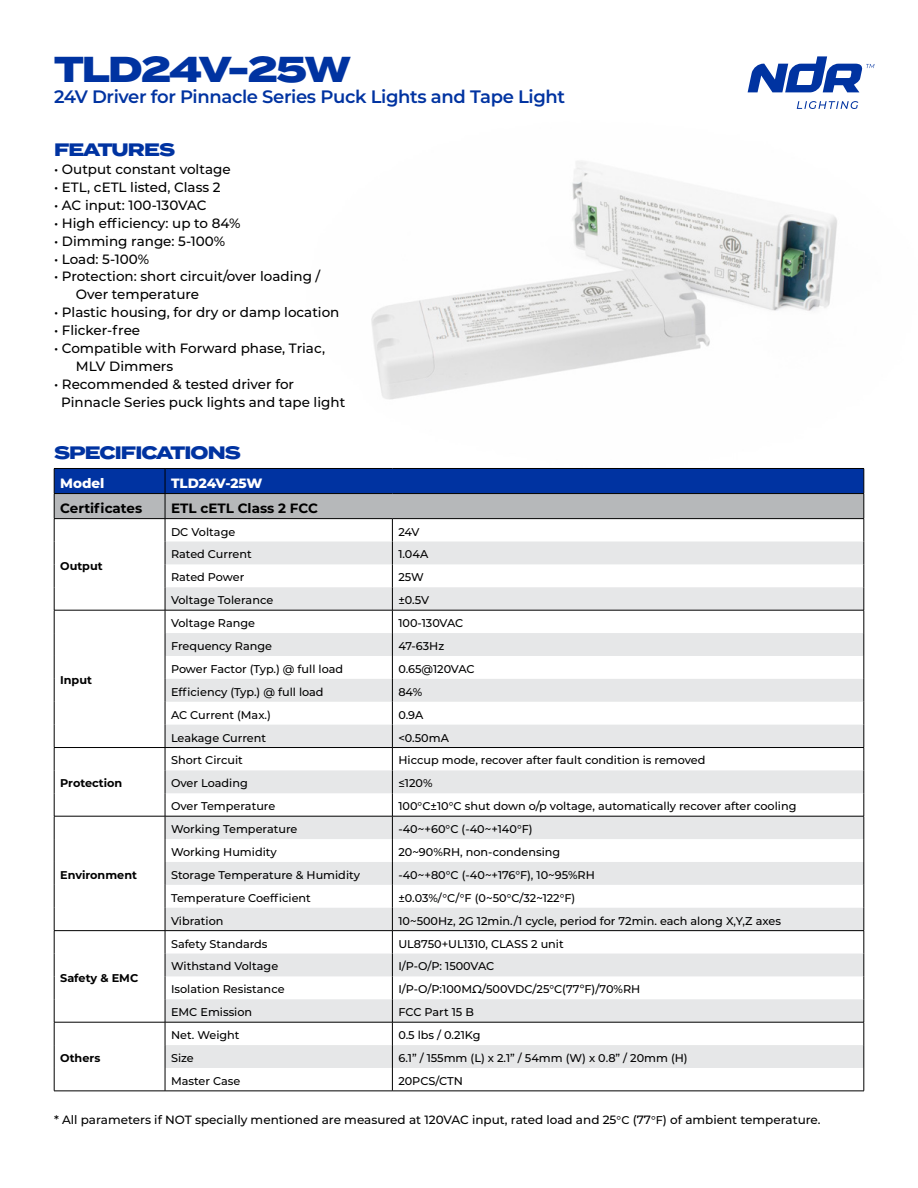
<style>
.page{position:relative;width:918px;height:1188px;background:#fff}
.page>*{position:absolute;margin:0;border:0;box-sizing:border-box;transform-origin:0 0}
.t1{font:800 36px "Termina";letter-spacing:-.05em;color:#0033a1}
.t2{font:600 18px "Montserrat";letter-spacing:-.02em;color:#0033a1}
.t3{font:800 18px "Termina";letter-spacing:-.05em;color:#0033a1}
.t4{font:500 13.5px/18px "Montserrat";color:#000}
.t5{font:700 13.5px "Montserrat";color:#000}
.t6{font:800 13.5px "Montserrat";color:#fff}
.t7{font:500 12px "Montserrat";color:#000}
.t8{font:500 11.25px "Montserrat";color:#000}
.t9{font:700 11.25px "Montserrat";color:#000}
.s1{font-size:11.25px}
</style>
<div class="page">
<img style="left:371px;top:64px;width:504px;height:336px">
<hr style="left:54px;top:1091px;width:111px;height:1px;background:#000">
<hr style="left:392px;top:1091px;width:472px;height:1px;background:#000">
<hr style="left:165px;top:1091px;width:227px;height:1px;background:#000">
<svg style="left:54px;top:468px;width:811px;height:623px"></svg>
<hr style="left:54px;top:518px;width:111px;height:1px;background:#000">
<hr style="left:165px;top:518px;width:227px;height:1px;background:#000">
<hr style="left:392px;top:518px;width:472px;height:1px;background:#000">
<hr style="left:165px;top:610px;width:227px;height:1px;background:#000">
<hr style="left:392px;top:610px;width:472px;height:1px;background:#000">
<hr style="left:165px;top:747px;width:227px;height:1px;background:#000">
<hr style="left:392px;top:747px;width:472px;height:1px;background:#000">
<hr style="left:165px;top:816px;width:227px;height:1px;background:#000">
<hr style="left:392px;top:816px;width:472px;height:1px;background:#000">
<hr style="left:165px;top:930px;width:227px;height:1px;background:#000">
<hr style="left:392px;top:930px;width:472px;height:1px;background:#000">
<hr style="left:165px;top:1022px;width:227px;height:1px;background:#000">
<hr style="left:392px;top:1022px;width:472px;height:1px;background:#000">
<svg style="left:797px;top:101px;width:61px;height:8px"></svg>
<svg style="left:748px;top:56px;width:126px;height:36px"></svg>
<h1 class="t1" style="left:54px;top:42px;width:298px">TLD24V-25W</h1>
<h2 class="t2" style="left:54px;top:84px;width:513px">24V Driver for Pinnacle Series Puck Lights and Tape Light</h2>
<h2 class="t3" style="left:54px;top:136px;width:123px">FEATURES</h2>
<p class="t4" style="left:54px;top:159px;width:178px">• Output constant voltage</p>
<p class="t4" style="left:54px;top:177px;width:168px">• ETL, cETL listed, Class 2</p>
<p class="t4" style="left:54px;top:195px;width:154px">• AC input: 100-130VAC</p>
<p class="t4" style="left:54px;top:213px;width:188px">• High efficiency: up to 84%</p>
<p class="t4" style="left:54px;top:231px;width:173px">• Dimming range: 5-100%</p>
<p class="t4" style="left:54px;top:249px;width:97px">• Load: 5-100%</p>
<p class="t4" style="left:76px;top:267px;width:246px;text-indent:-22px">• Protection: short circuit/over loading /<br>Over temperature</p>
<p class="t4" style="left:54px;top:303px;width:287px">• Plastic housing, for dry or damp location</p>
<p class="t4" style="left:54px;top:321px;width:88px">• Flicker-free</p>
<p class="t4" style="left:76px;top:339px;width:251px;text-indent:-22px">• Compatible with Forward phase, Triac,<br>MLV Dimmers</p>
<p class="t4" style="left:61px;top:375px;width:286px;text-indent:-7px">• Recommended &amp; tested driver for<br>Pinnacle Series puck lights and tape light</p>
<h2 class="t3" style="left:54px;top:439px;width:189px">SPECIFICATIONS</h2>
<p class="t6" style="left:60px;top:473px;width:46px">Model</p>
<p class="t6" style="left:171px;top:473px;width:93px">TLD24V-25W</p>
<p class="t5" style="left:60px;top:498px;width:84px">Certificates</p>
<p class="t5" style="left:171px;top:498px;width:149px">ETL cETL Class 2 FCC</p>
<p class="t9" style="left:60px;top:558px;width:44px">Output</p>
<p class="t9" style="left:60px;top:672px;width:33px">Input</p>
<p class="t9" style="left:60px;top:775px;width:64px">Protection</p>
<p class="t9" style="left:60px;top:867px;width:78px">Environment</p>
<p class="t9" style="left:60px;top:970px;width:80px">Safety &amp; EMC</p>
<p class="t9" style="left:60px;top:1050px;width:42px">Others</p>
<p class="t8" style="left:171px;top:524px;width:66px">DC Voltage</p>
<p class="t8" style="left:398px;top:524px;width:23px">24V</p>
<p class="t8" style="left:171px;top:547px;width:82px">Rated Current</p>
<p class="t8" style="left:398px;top:547px;width:31px">1.04A</p>
<p class="t8" style="left:171px;top:569px;width:75px">Rated Power</p>
<p class="t8" style="left:398px;top:569px;width:27px">25W</p>
<p class="t8" style="left:171px;top:592px;width:104px">Voltage Tolerance</p>
<p class="t8" style="left:398px;top:592px;width:32px">±0.5V</p>
<p class="t8" style="left:171px;top:615px;width:86px">Voltage Range</p>
<p class="t8" style="left:398px;top:615px;width:67px">100-130VAC</p>
<p class="t8" style="left:171px;top:638px;width:103px">Frequency Range</p>
<p class="t8" style="left:398px;top:638px;width:47px">47-63Hz</p>
<p class="t8" style="left:171px;top:661px;width:174px">Power Factor (Typ.) @ full load</p>
<p class="t8" style="left:398px;top:661px;width:78px">0.65@120VAC</p>
<p class="t8" style="left:171px;top:684px;width:154px">Efficiency (Typ.) @ full load</p>
<p class="t8" style="left:398px;top:684px;width:25px">84%</p>
<p class="t8" style="left:171px;top:707px;width:101px">AC Current (Max.)</p>
<p class="t8" style="left:398px;top:707px;width:27px">0.9A</p>
<p class="t8" style="left:171px;top:730px;width:97px">Leakage Current</p>
<p class="t8" style="left:398px;top:730px;width:52px">&lt;0.50mA</p>
<p class="t8" style="left:171px;top:753px;width:73px">Short Circuit</p>
<p class="t8" style="left:398px;top:753px;width:309px">Hiccup mode, recover after fault condition is removed</p>
<p class="t8" style="left:171px;top:775px;width:78px">Over Loading</p>
<p class="t8" style="left:398px;top:775px;width:36px">≤120%</p>
<p class="t8" style="left:171px;top:798px;width:106px">Over Temperature</p>
<p class="t8" style="left:398px;top:798px;width:400px">100°C±10°C shut down o/p voltage, automatically recover after cooling</p>
<p class="t8" style="left:171px;top:821px;width:128px">Working Temperature</p>
<p class="t8" style="left:398px;top:821px;width:136px">-40~+60°C (-40~+140°F)</p>
<p class="t8" style="left:171px;top:844px;width:107px">Working Humidity</p>
<p class="t8" style="left:398px;top:844px;width:163px">20~90%RH, non-condensing</p>
<p class="t8" style="left:171px;top:867px;width:190px">Storage Temperature &amp; Humidity</p>
<p class="t8" style="left:398px;top:867px;width:198px">-40~+80°C (-40~+176°F), 10~95%RH</p>
<p class="t8" style="left:171px;top:890px;width:141px">Temperature Coefficient</p>
<p class="t8" style="left:398px;top:890px;width:178px">±0.03%/°C/°F (0~50°C/32~122°F)</p>
<p class="t8" style="left:171px;top:913px;width:54px">Vibration</p>
<p class="t8" style="left:398px;top:913px;width:384px">10~500Hz, 2G 12min./1 cycle, period for 72min. each along X,Y,Z axes</p>
<p class="t8" style="left:171px;top:936px;width:98px">Safety Standards</p>
<p class="t8" style="left:398px;top:936px;width:167px">UL8750+UL1310, CLASS 2 unit</p>
<p class="t8" style="left:171px;top:959px;width:109px">Withstand Voltage</p>
<p class="t8" style="left:398px;top:959px;width:98px">I/P-O/P: 1500VAC</p>
<p class="t8" style="left:171px;top:982px;width:115px">Isolation Resistance</p>
<p class="t8" style="left:398px;top:982px;width:243px">I/P-O/P:100MΩ/500VDC/25°C(77ºF)/70%RH</p>
<p class="t8" style="left:171px;top:1004px;width:83px">EMC Emission</p>
<p class="t8" style="left:398px;top:1004px;width:77px">FCC Part 15 B</p>
<p class="t8" style="left:171px;top:1027px;width:70px">Net. Weight</p>
<p class="t8" style="left:398px;top:1027px;width:84px">0.5 lbs / 0.21Kg</p>
<p class="t8" style="left:171px;top:1050px;width:24px">Size</p>
<p class="t8" style="left:398px;top:1050px;width:291px">6.1” / 155mm (L) x 2.1” / 54mm (W) x 0.8” / 20mm (H)</p>
<p class="t8" style="left:171px;top:1073px;width:71px">Master Case</p>
<p class="t8" style="left:398px;top:1073px;width:66px">20PCS/CTN</p>
<p class="t7" style="left:54px;top:1112px;width:768px">* All parameters if NOT specially mentioned are measured at 120VAC input, rated load and 25<span class="s1">°C</span> (77<span class="s1">°F</span>) of ambient temperature.</p>
</div>
